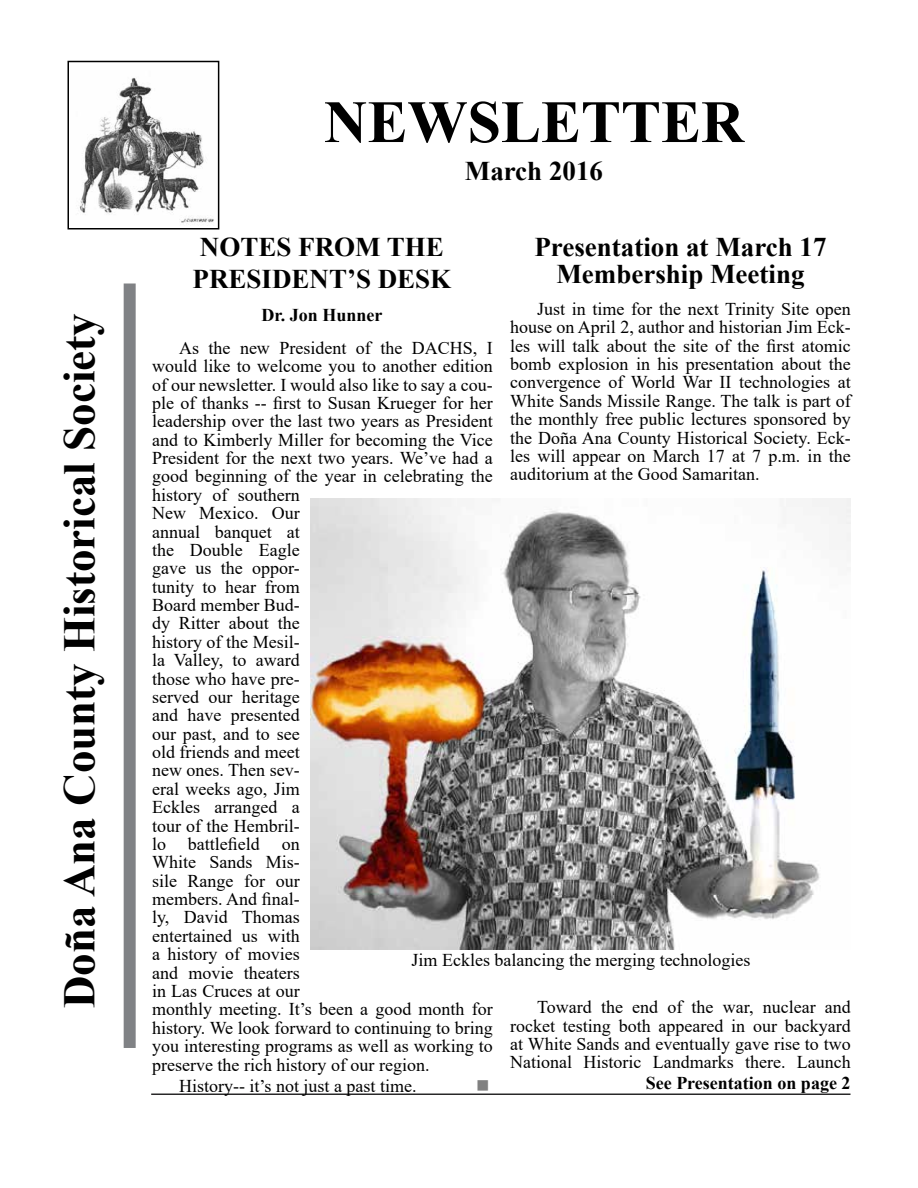
<style>
.page{position:relative;width:918px;height:1188px;background:#fff}
.page>*{position:absolute;margin:0;border:0;box-sizing:border-box;transform-origin:0 0}
.t1{font:700 60px "Times New Roman";color:#000}
.t2{font:700 45px "Times New Roman";color:#000}
.t3{font:700 27px/32.4px "Times New Roman";color:#000}
.t4{font:18px/18.5px "Times New Roman";color:#000;text-align:justify}
.t5{font:700 18px "Times New Roman";color:#000}
.t6{font:18px "Wingdings";color:#808080}
</style>
<div class="page">
<div style="left:124px;top:284px;width:12px;height:764px;background:#808285"></div>
<div style="left:68px;top:61px;width:151px;height:169px;border:2px solid #000"></div>
<img style="left:70px;top:65px;width:147px;height:161px">
<hr style="left:151px;top:1094px;width:700px;height:1px;background:#292829">
<img style="left:311px;top:498px;width:539px;height:452px">
<h2 class="t2" style="left:47px;top:1008px;width:697px;rotate:-90deg">Doña Ana County Historical Society</h2>
<h1 class="t1" style="left:324px;top:79px;width:422px">NEWSLETTER</h1>
<h3 class="t3" style="left:465px;top:154px;width:140px">March 2016</h3>
<h3 class="t3" style="left:534px;top:232px;width:294px;line-height:27px;text-align:center">Presentation at March 17<br>Membership Meeting</h3>
<h3 class="t3" style="left:193px;top:230px;width:260px">NOTES FROM THE<br>PRESIDENT’S DESK</h3>
<p class="t5" style="left:262px;top:302px;width:122px">Dr. Jon Hunner</p>
<p class="t4" style="left:510px;top:299px;width:342px;text-indent:27px">Just in time for the next Trinity Site open house on April 2, author and historian Jim Eck&shy;les will talk about the site of the first atomic bomb explosion in his presentation about the convergence of World War II technologies at White Sands Missile Range. The talk is part of the monthly free public lectures sponsored by the Doña Ana County Historical Society. Eck&shy;les will appear on March 17 at 7 p.m. in the auditorium at the Good Samaritan.</p>
<p class="t4" style="left:152px;top:338px;width:342px;text-align:left;text-indent:27px">As the new President of the DACHS, I would like to welcome you to another edition of our newsletter. I would also like to say a cou&shy;ple of thanks -- first to Susan Krueger for her leadership over the last two years as President and to Kimberly Miller for becoming the Vice<br>President for the next two years. We’ve had a good beginning of the year in celebrating the history of southern<br>New Mexico. Our<br>annual banquet at<br>the Double Eagle<br>gave us the oppor-<br>tunity to hear from<br>Board member Bud-<br>dy Ritter about the<br>history of the Mesil-<br>la Valley, to award<br>those who have pre-<br>served our heritage<br>and have presented<br>our past, and to see<br>old friends and meet<br>new ones. Then sev-<br>eral weeks ago, Jim<br>Eckles arranged a<br>tour of the Hembril-<br>lo battlefield on<br>White Sands Mis-<br>sile Range for our<br>members. And final-<br>ly, David Thomas<br>entertained us with<br>a history of movies<br>and movie theaters<br>in Las Cruces at our<br>monthly meeting. It’s been a good month for history. We look forward to continuing to bring you interesting programs as well as working to preserve the rich history of our region.</p>
<p class="t4" style="left:179px;top:1076px;width:239px">History-- it’s not just a past time.</p>
<p class="t6" style="left:476px;top:1075px;width:15px">■</p>
<p class="t4" style="left:412px;top:950px;width:341px">Jim Eckles balancing the merging technologies</p>
<p class="t4" style="left:510px;top:997px;width:342px;text-indent:27px">Toward the end of the war, nuclear and rocket testing both appeared in our backyard at White Sands and eventually gave rise to two National Historic Landmarks there. Launch</p>
<p class="t5" style="left:646px;top:1070px;width:206px">See Presentation on page 2</p>
</div>
